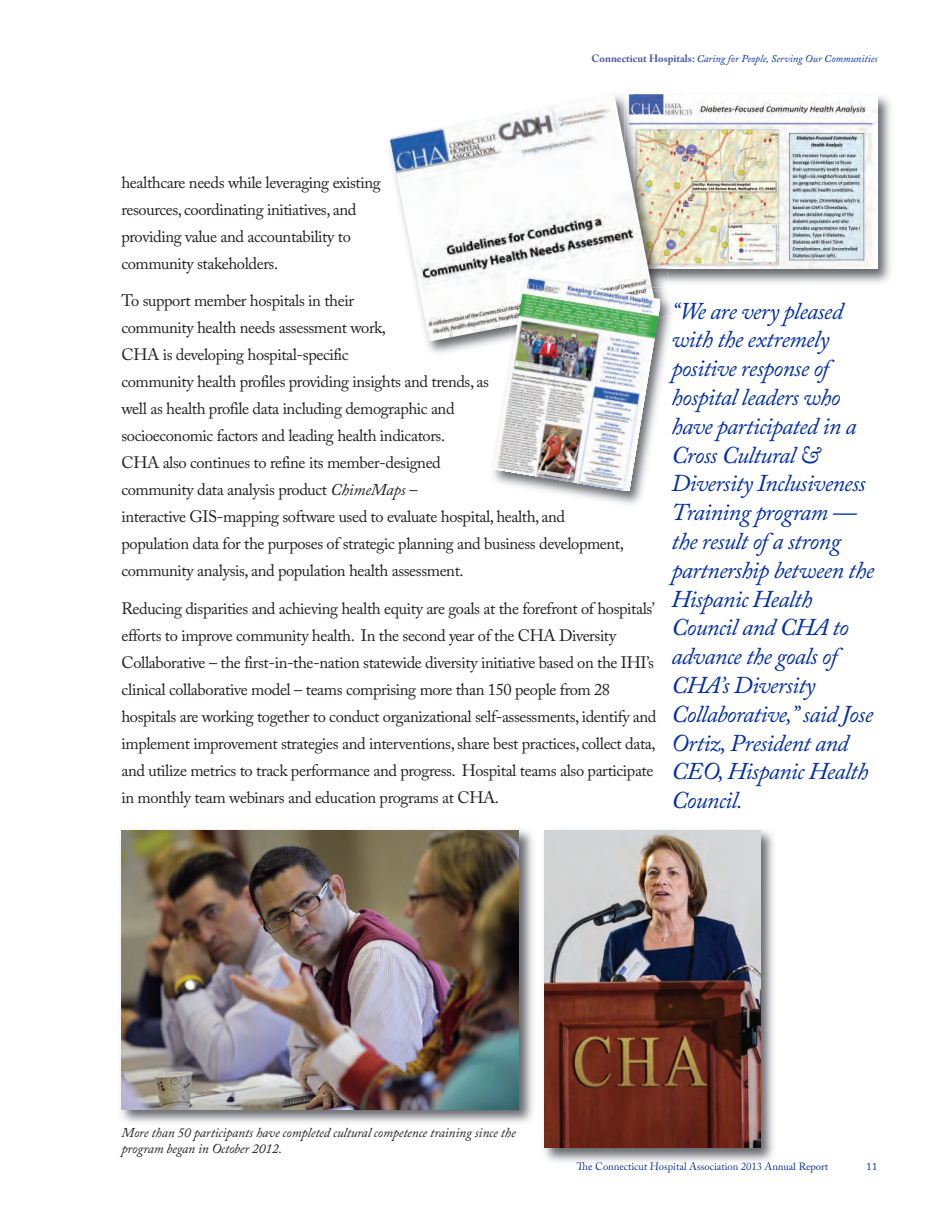
<style>
.page{position:relative;width:945px;height:1215px;background:#fff}
.page>*{position:absolute;margin:0;border:0;box-sizing:border-box;transform-origin:0 0}
.t1{font:italic 24px/28.8px "Adobe Caslon Pro";letter-spacing:-.025em;color:#002ea7}
.t2{font:16.5px/27px "Adobe Caslon Pro";letter-spacing:-.025em;color:#231f20}
.t3{font:italic 13.5px/16.2px "Adobe Caslon Pro";letter-spacing:-.01em;color:#231f20}
.t4{font:italic 10.5px "Adobe Caslon Pro";color:#002ea7}
.t5{font:10.5px "Adobe Caslon Pro";color:#002ea7}
.s1{font-weight:700;font-style:normal;color:#4c58a6}
.s2{font-style:italic}
</style>
<div class="page">
<img style="left:544px;top:830px;width:236px;height:337px">
<img style="left:577px;top:1162px;width:36px;height:5px">
<img style="left:545px;top:830px;width:215px;height:317px">
<img style="left:121px;top:830px;width:412px;height:293px">
<img style="left:122px;top:830px;width:397px;height:279px">
<img style="left:671px;top:96px;width:220px;height:187px">
<img style="left:671px;top:96px;width:207px;height:172px">
<img style="left:389px;top:103px;width:282px;height:250px">
<img style="left:628px;top:94px;width:42px;height:194px">
<img style="left:654px;top:95px;width:13px;height:173px">
<img style="left:390px;top:95px;width:264px;height:247px">
<img style="left:484px;top:293px;width:187px;height:211px">
<img style="left:660px;top:290px;width:12px;height:58px">
<img style="left:511px;top:268px;width:143px;height:9px">
<img style="left:493px;top:277px;width:167px;height:214px">
<p class="t4" style="left:592px;top:55px;width:287px"><span class="s1">Connecticut Hospitals:</span> Caring for People, Serving Our Communities</p>
<p class="t2" style="left:122px;top:171px;width:261px">healthcare needs while leveraging existing resources, coordinating initiatives, and providing value and accountability to community stakeholders.</p>
<p class="t2" style="left:122px;top:289px;width:504px">To support member hospitals in their<br>community health needs assessment work,<br>CHA is developing hospital-specific<br>community health profiles providing insights and trends, as<br>well as health profile data including demographic and<br>socioeconomic factors and leading health indicators.<br>CHA also continues to refine its member-designed<br>community data analysis product <span class="s2">ChimeMaps</span> –<br>interactive GIS-mapping software used to evaluate hospital, health, and population data for the purposes of strategic planning and business development, community analysis, and population health assessment.</p>
<p class="t2" style="left:122px;top:597px;width:537px">Reducing disparities and achieving health equity are goals at the forefront of hospitals’ efforts to improve community health. In the second year of the CHA Diversity Collaborative – the first-in-the-nation statewide diversity initiative based on the IHI’s clinical collaborative model – teams comprising more than 150 people from 28 hospitals are working together to conduct organizational self-assessments, identify and implement improvement strategies and interventions, share best practices, collect data, and utilize metrics to track performance and progress. Hospital teams also participate in monthly team webinars and education programs at CHA.</p>
<p class="t1" style="left:671px;top:300px;width:204px">“We are very pleased with the extremely positive response of hospital leaders who have participated in a<br>Cross Cultural &amp;<br>Diversity Inclusiveness<br>Training program — the result of a strong partnership between the<br>Hispanic Health<br>Council and CHA to advance the goals of<br>CHA’s Diversity<br>Collaborative,” said Jose<br>Ortiz, President and<br>CEO, Hispanic Health<br>Council.</p>
<p class="t3" style="left:122px;top:1127px;width:396px">More than 50 participants have completed cultural competence training since the program began in October 2012.</p>
<p class="t5" style="left:577px;top:1162px;width:253px">The Connecticut Hospital Association 2013 Annual Report</p>
<p class="t5" style="left:866px;top:1162px;width:13px">11</p>
</div>
